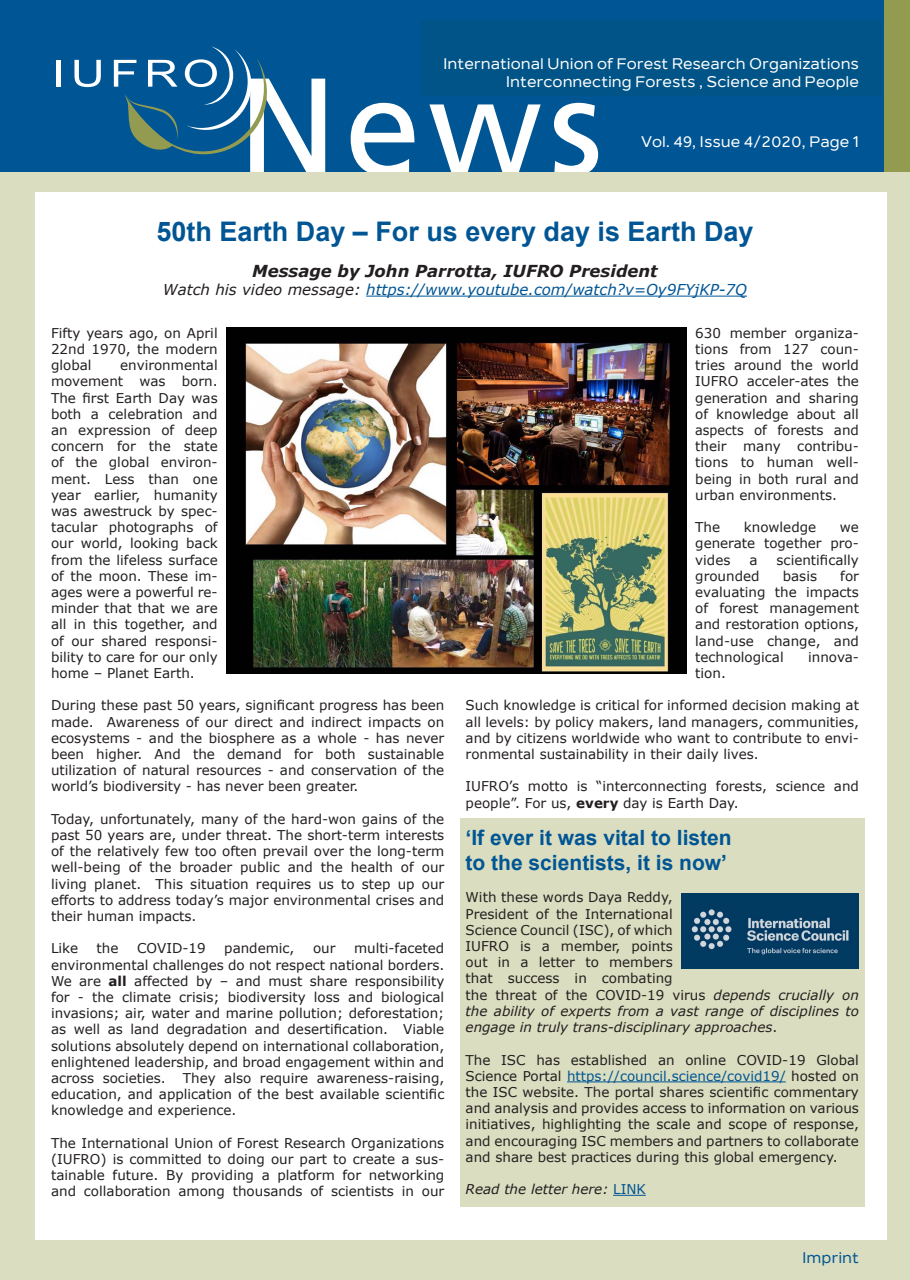
<style>
.page{position:relative;width:910px;height:1280px;background:#fff}
.page>*{position:absolute;margin:0;border:0;box-sizing:border-box;transform-origin:0 0}
.t1{font:700 27px "Arial";color:#005594}
.t2{font:700 21px "Arial";color:#005594}
.t3{font:italic 700 16.5px "Verdana";color:#231f20}
.t4{font:500 15px "Nolan";color:#fff}
.t5{font:italic 15px "Verdana";color:#005594}
.t6{font:500 15px "Nolan";color:#005594}
.t7{font:13.5px/16.2px "Verdana";color:#231f20;text-align:justify}
.t8{font:italic 13.5px "Verdana";color:#231f20}
.s1{color:#231f20}
.s2{font-weight:700}
.s3{font-style:italic}
.s4{color:#005594}
.s5{font-style:normal;color:#005594}
</style>
<div class="page">
<div style="left:0;top:0;width:901px;height:173px;background:#005594"></div>
<div style="left:884px;top:0;width:26px;height:173px;background:#939b50"></div>
<svg style="left:351px;top:103px;width:63px;height:69px"></svg>
<svg style="left:429px;top:104px;width:112px;height:68px"></svg>
<svg style="left:554px;top:103px;width:44px;height:69px"></svg>
<hr style="left:57px;top:60px;width:4px;height:27px;background:#fff">
<svg style="left:74px;top:60px;width:27px;height:27px"></svg>
<svg style="left:114px;top:46px;width:211px;height:126px"></svg>
<div style="left:0;top:172px;width:910px;height:1108px;background:#daddbf"></div>
<div style="left:35px;top:192px;width:852px;height:1048px;background:#fff"></div>
<div style="left:421px;top:20px;width:460px;height:76px;background:#005487"></div>
<hr style="left:366px;top:296px;width:381px;height:1px;background:#005594">
<div style="left:460px;top:818px;width:404px;height:389px;background:#daddbf"></div>
<hr style="left:567px;top:1081px;width:219px;height:1px;background:#005594">
<hr style="left:613px;top:1195px;width:33px;height:1px;background:#005594">
<img style="left:226px;top:327px;width:461px;height:346px">
<img style="left:681px;top:893px;width:178px;height:75px">
<p class="t4" style="left:443px;top:55px;width:417px">International Union of Forest Research Organizations</p>
<p class="t4" style="left:506px;top:73px;width:355px">Interconnecting Forests , Science and People</p>
<p class="t4" style="left:641px;top:133px;width:219px">Vol. 49, Issue 4/2020, Page 1</p>
<p class="t1" style="left:156px;top:213px;width:599px">50th Earth Day – For us every day is Earth Day</p>
<p class="t3" style="left:252px;top:259px;width:407px">Message by John Parrotta, IUFRO President</p>
<p class="t5" style="left:163px;top:279px;width:585px"><span class="s1">Watch his video message:</span> https://www.youtube.com/watch?v=Oy9FYjKP-7Q</p>
<p class="t7" style="left:51px;top:325px;width:168px">Fifty years ago, on April 22nd 1970, the modern global</p>
<p class="t7" style="left:51px;top:357px;width:168px;text-indent:69px">environmental movement was born.<br>The first Earth Day was both a celebration and an expression of deep concern for the state of the global environ&shy;ment. Less than one year earlier, humanity was awestruck by spec&shy;tacular photographs of our world, looking back from the lifeless surface of the moon. These im&shy;ages were a powerful re&shy;minder that that we are all in this together, and of our shared responsi&shy;bility to care for our only home – Planet Earth.</p>
<p class="t7" style="left:51px;top:697px;width:395px">During these past 50 years, significant progress has been made. Awareness of our direct and indirect impacts on ecosystems - and the biosphere as a whole - has never been higher. And the demand for both sustainable utilization of natural resources - and conservation of the world’s biodiversity - has never been greater.</p>
<p class="t7" style="left:51px;top:811px;width:395px">Today, unfortunately, many of the hard-won gains of the past 50 years are, under threat. The short-term interests of the relatively few too often prevail over the long-term well-being of the broader public and the health of our living planet. This situation requires us to step up our efforts to address today’s major environmental crises and their human impacts.</p>
<p class="t7" style="left:51px;top:940px;width:29px">Like</p>
<p class="t7" style="left:97px;top:940px;width:23px">the</p>
<p class="t7" style="left:137px;top:940px;width:70px">COVID-19</p>
<p class="t7" style="left:224px;top:940px;width:72px">pandemic,</p>
<p class="t7" style="left:313px;top:940px;width:24px">our</p>
<p class="t7" style="left:51px;top:940px;width:395px;text-indent:303px">multi-faceted environmental challenges do not respect national borders.<br>We are <span class="s2">all</span> affected by – and must share responsibility for - the climate crisis; biodiversity loss and biological invasions; air, water and marine pollution; deforestation; as well as land degradation and desertification. Viable solutions absolutely depend on international collaboration, enlightened leadership, and broad engagement within and across societies.</p>
<p class="t7" style="left:51px;top:1070px;width:395px;text-indent:132px">They also require awareness-raising, education, and application of the best available scientific knowledge and experience.</p>
<p class="t7" style="left:51px;top:1135px;width:395px">The International Union of Forest Research Organizations (IUFRO) is committed to doing our part to create a sus&shy;tainable future. By providing a platform for networking and collaboration among thousands of scientists in our</p>
<p class="t7" style="left:695px;top:325px;width:165px">630 member organiza&shy;tions from 127 coun&shy;tries around the world IUFRO acceler-ates the generation and sharing of knowledge about all aspects of forests and their many contribu&shy;tions to human well&shy;being in both rural and urban environments.</p>
<p class="t7" style="left:695px;top:519px;width:26px">The</p>
<p class="t7" style="left:744px;top:519px;width:74px">knowledge</p>
<p class="t7" style="left:695px;top:519px;width:165px;text-indent:145px">we generate together pro&shy;vides</p>
<p class="t7" style="left:749px;top:551px;width:10px">a</p>
<p class="t7" style="left:777px;top:551px;width:84px">scientifically</p>
<p class="t7" style="left:695px;top:568px;width:66px">grounded</p>
<p class="t7" style="left:783px;top:568px;width:36px">basis</p>
<p class="t7" style="left:695px;top:568px;width:165px;text-indent:145px">for evaluating the impacts of forest management and restoration options, land-use change, and technological</p>
<p class="t7" style="left:808px;top:649px;width:52px">innova-</p>
<p class="t7" style="left:695px;top:665px;width:32px">tion.</p>
<p class="t7" style="left:466px;top:697px;width:395px">Such knowledge is critical for informed decision making at all levels: by policy makers, land managers, communities, and by citizens worldwide who want to contribute to envi&shy;ronmental sustainability in their daily lives.</p>
<p class="t7" style="left:466px;top:778px;width:395px">IUFRO’s motto is “interconnecting forests, science and people”. For us, <span class="s2">every</span> day is Earth Day.</p>
<p class="t2" style="left:466px;top:823px;width:268px">‘If ever it was vital to listen</p>
<p class="t2" style="left:466px;top:849px;width:263px">to the scientists, it is now’</p>
<p class="t7" style="left:466px;top:889px;width:395px;text-align:left">With these words Daya Reddy,<br>President of the International<br>Science Council (ISC), of which<br>IUFRO is a member, points<br>out in a letter to members<br>that success in combating<br>the threat of the COVID-19 virus <span class="s3">depends crucially on the ability of experts from a vast range of disciplines to engage in truly trans-disciplinary approaches</span>.</p>
<p class="t7" style="left:466px;top:1051px;width:395px">The ISC has established an online COVID-19 Global Science Portal <span class="s4">https://council.science/covid19/</span> hosted on the ISC website. The portal shares scientific commentary and analysis and provides access to information on various initiatives, highlighting the scale and scope of response, and encouraging ISC members and partners to collaborate and share best practices during this global emergency.</p>
<p class="t8" style="left:466px;top:1180px;width:182px">Read the letter here: <span class="s5">LINK</span></p>
<p class="t6" style="left:802px;top:1248px;width:58px">Imprint</p>
</div>
